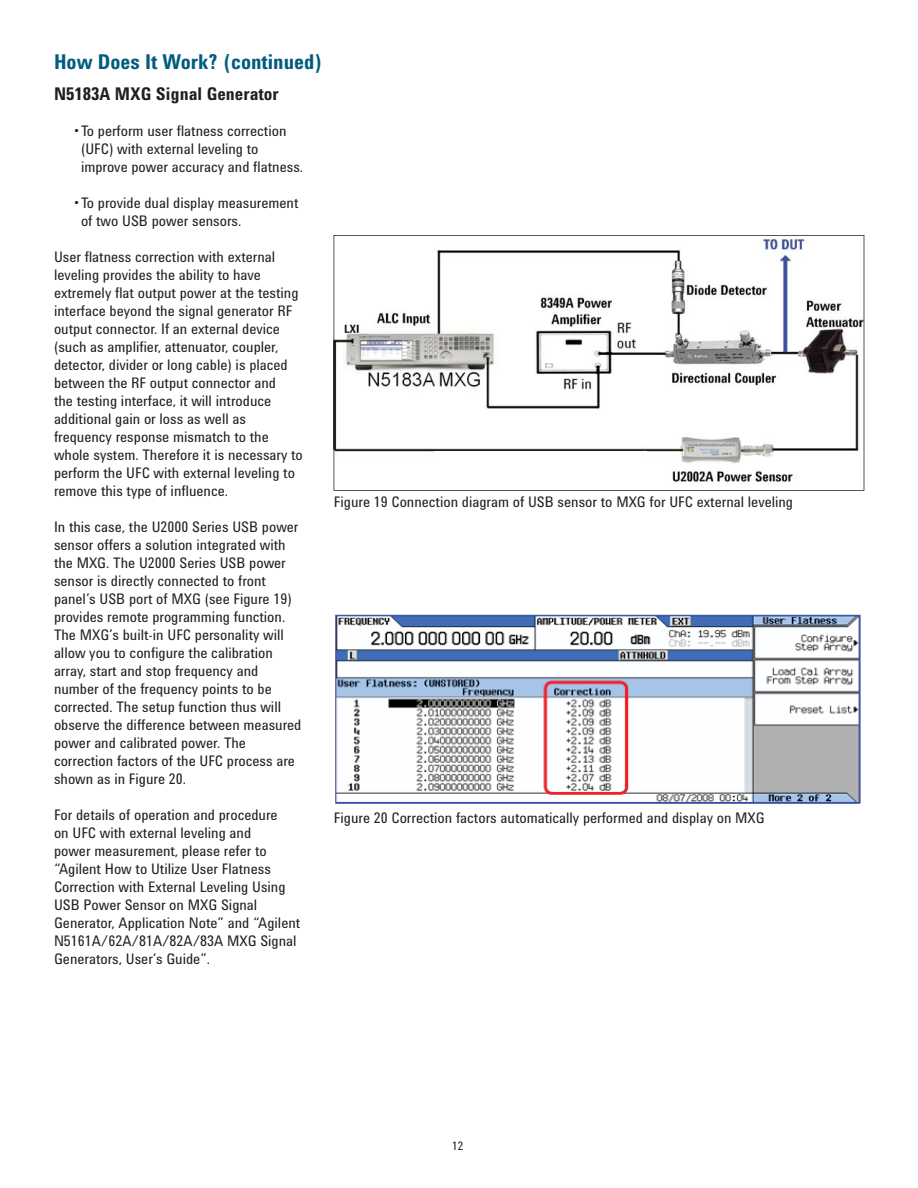
<style>
.page{position:relative;width:918px;height:1188px;background:#fff}
.page>*{position:absolute;margin:0;border:0;box-sizing:border-box;transform-origin:0 0}
.t1{font:700 21px "Agilent Condensed CFF";color:#005c7e}
.t2{font:700 18px "Agilent Condensed CFF";color:#231f20}
.t3{font:15px/18px "Agilent Condensed CFF";color:#231f20}
.t4{font:12px "Agilent Condensed CFF";color:#231f20}
</style>
<div class="page">
<svg style="left:334px;top:235px;width:530px;height:256px"></svg>
<img style="left:335px;top:614px;width:526px;height:190px">
<h1 class="t1" style="left:54px;top:54px;width:270px">How Does It Work? (continued)</h1>
<p class="t2" style="left:54px;top:87px;width:226px">N5183A MXG Signal Generator</p>
<p class="t3" style="left:81px;top:123px;width:224px;text-indent:-7px">• To perform user flatness correction (UFC) with external leveling to improve power accuracy and flatness.</p>
<p class="t3" style="left:81px;top:195px;width:219px;text-indent:-7px">• To provide dual display measurement of two USB power sensors.</p>
<p class="t3" style="left:54px;top:249px;width:250px">User flatness correction with external leveling provides the ability to have extremely flat output power at the testing interface beyond the signal generator RF output connector. If an external device (such as amplifier, attenuator, coupler, detector, divider or long cable) is placed between the RF output connector and<br>the testing interface, it will introduce additional gain or loss as well as frequency response mismatch to the whole system. Therefore it is necessary to perform the UFC with external leveling to remove this type of influence.</p>
<p class="t3" style="left:54px;top:519px;width:249px">In this case, the U2000 Series USB power sensor offers a solution integrated with the MXG. The U2000 Series USB power sensor is directly connected to front panel’s USB port of MXG (see Figure 19) provides remote programming function.<br>The MXG’s built-in UFC personality will allow you to configure the calibration array, start and stop frequency and number of the frequency points to be corrected. The setup function thus will observe the difference between measured power and calibrated power. The correction factors of the UFC process are shown as in Figure 20.</p>
<p class="t3" style="left:54px;top:807px;width:248px">For details of operation and procedure<br>on UFC with external leveling and<br>power measurement, please refer to “Agilent How to Utilize User Flatness Correction with External Leveling Using USB Power Sensor on MXG Signal Generator, Application Note” and “Agilent N5161A/62A/81A/82A/83A MXG Signal Generators, User’s Guide”.</p>
<p class="t3" style="left:334px;top:495px;width:461px">Figure 19 Connection diagram of USB sensor to MXG for UFC external leveling</p>
<p class="t3" style="left:334px;top:811px;width:432px">Figure 20 Correction factors automatically performed and display on MXG</p>
<p class="t4" style="left:452px;top:1141px;width:13px">12</p>
</div>
